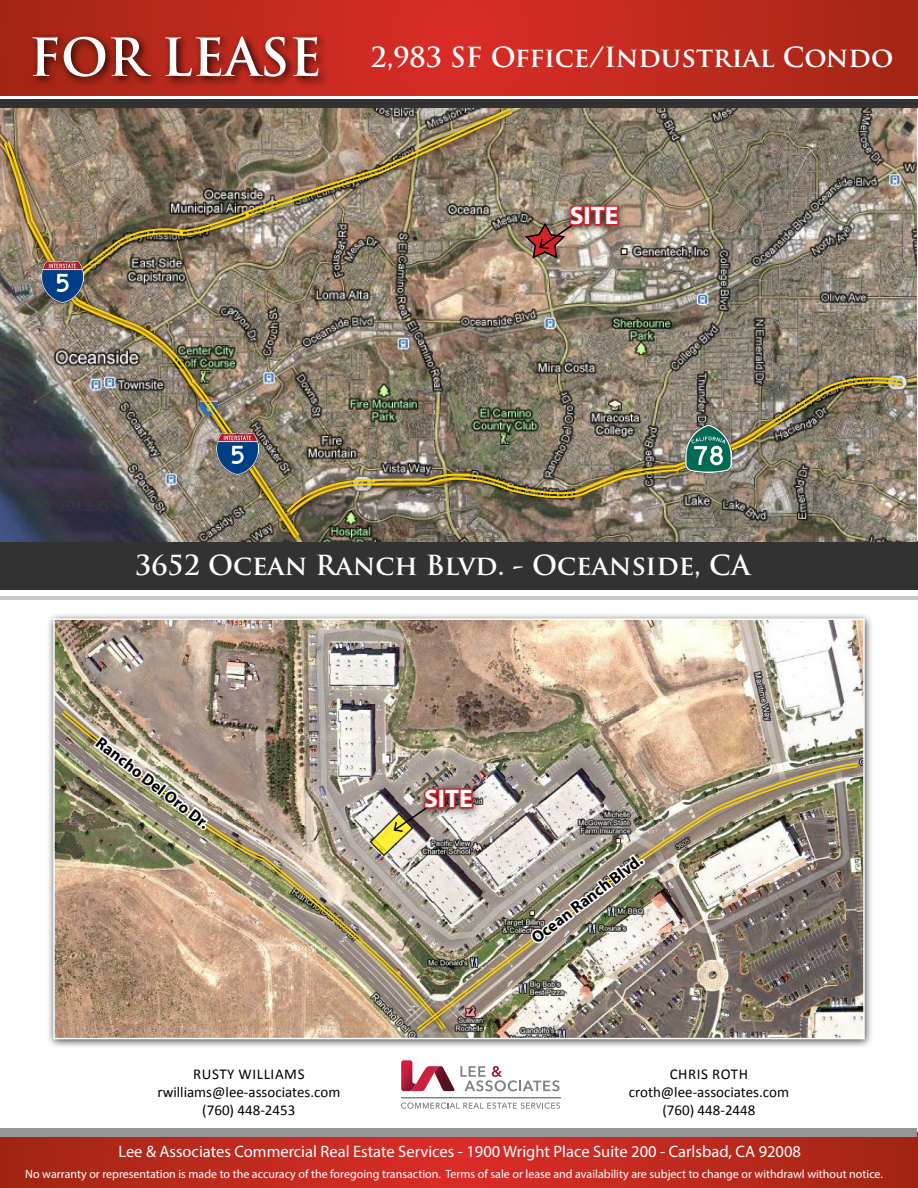
<style>
.page{position:relative;width:918px;height:1188px;background:#fff}
.page>*{position:absolute;margin:0;border:0;box-sizing:border-box;transform-origin:0 0}
.t1{font:700 27px "Trajan Pro";color:#fff}
.t2{font:700 25.5px "Myriad Pro";color:#fff}
.t3{font:16.5px "Myriad Pro";color:#fff}
.t4{font:700 16.5px "Myriad Pro";color:#000}
.t5{font:15px/18px "Calibri";color:#000;text-align:center}
.t6{font:12px "Myriad Pro";color:#fff}
.s1{font-size:51px}
</style>
<div class="page">
<hr style="left:0;top:596px;width:918px;height:4px;background:#c8c8c8">
<div style="left:1px;top:541px;width:917px;height:48px;background:#323232"></div>
<div style="left:46px;top:612px;width:828px;height:437px;background:#000;opacity:.75"></div>
<img style="left:56px;top:621px;width:806px;height:136px">
<div style="left:55px;top:704px;width:399px;height:335px;background:#000;opacity:.75"></div>
<img style="left:60px;top:711px;width:385px;height:321px">
<div style="left:410px;top:757px;width:456px;height:283px;background:#000;opacity:.75"></div>
<img style="left:417px;top:765px;width:442px;height:268px">
<img style="left:530px;top:852px;width:117px;height:94px">
<img style="left:91px;top:733px;width:119px;height:99px">
<img style="left:0;top:108px;width:917px;height:433px">
<div style="left:0;top:135px;width:308px;height:412px;background:#000;opacity:.75"></div>
<img style="left:2px;top:140px;width:296px;height:400px">
<img style="left:217px;top:432px;width:42px;height:42px">
<div style="left:60px;top:102px;width:460px;height:192px;background:#000;opacity:.75"></div>
<svg style="left:63px;top:107px;width:450px;height:153px;background:#766a5c"></svg>
<img style="left:66px;top:110px;width:448px;height:177px">
<img style="left:42px;top:260px;width:42px;height:42px">
<div style="left:281px;top:371px;width:630px;height:152px;background:#000;opacity:.75"></div>
<svg style="left:284px;top:371px;width:620px;height:144px;background:#837969"></svg>
<img style="left:288px;top:375px;width:616px;height:142px">
<img style="left:686px;top:425px;width:46px;height:48px">
<div style="left:563px;top:199px;width:65px;height:36px;background:#000;opacity:.75"></div>
<img style="left:523px;top:204px;width:97px;height:56px">
<svg style="left:0;top:0;width:918px;height:95px;background:#bf291e"></svg>
<div style="left:29px;top:32px;width:301px;height:56px;background:#000;opacity:.85"></div>
<div style="left:1px;top:99px;width:917px;height:8px;background:#323232"></div>
<svg style="left:0;top:1132px;width:918px;height:56px;background:#bc2b1f"></svg>
<div style="left:0;top:1128px;width:917px;height:8px;background:#969696"></div>
<svg style="left:401px;top:1060px;width:158px;height:31px"></svg>
<hr style="left:401px;top:1098px;width:160px;height:1px;background:#7e8083">
<svg style="left:401px;top:1103px;width:159px;height:6px"></svg>
<h1 class="t1" style="left:29px;top:40px;width:866px"><span class="s1">FOR LEASE</span> 2,983 SF Office/Industrial Condo</h1>
<h2 class="t2" style="left:570px;top:199px;width:50px">SITE</h2>
<h1 class="t1" style="left:135px;top:548px;width:617px">3652 Ocean Ranch Blvd. - Oceanside, CA</h1>
<h3 class="t4" style="left:105px;top:732px;width:140px;rotate:38deg">Rancho Del Oro Dr.</h3>
<h2 class="t2" style="left:424px;top:782px;width:50px">SITE</h2>
<h3 class="t4" style="left:527px;top:931px;width:137px;rotate:-37deg">Ocean Ranch Blvd.</h3>
<p class="t5" style="left:157px;top:1065px;width:184px">RUSTY WILLIAMS rwilliams@lee-associates.com (760) 448-2453</p>
<p class="t5" style="left:629px;top:1065px;width:162px">CHRIS ROTH croth@lee-associates.com (760) 448-2448</p>
<h3 class="t3" style="left:118px;top:1141px;width:684px">Lee &amp; Associates Commercial Real Estate Services - 1900 Wright Place Suite 200 - Carlsbad, CA 92008</h3>
<p class="t6" style="left:25px;top:1166px;width:859px">No warranty or representation is made to the accuracy of the foregoing transaction. Terms of sale or lease and availability are subject to change or withdrawl without notice.</p>
</div>
